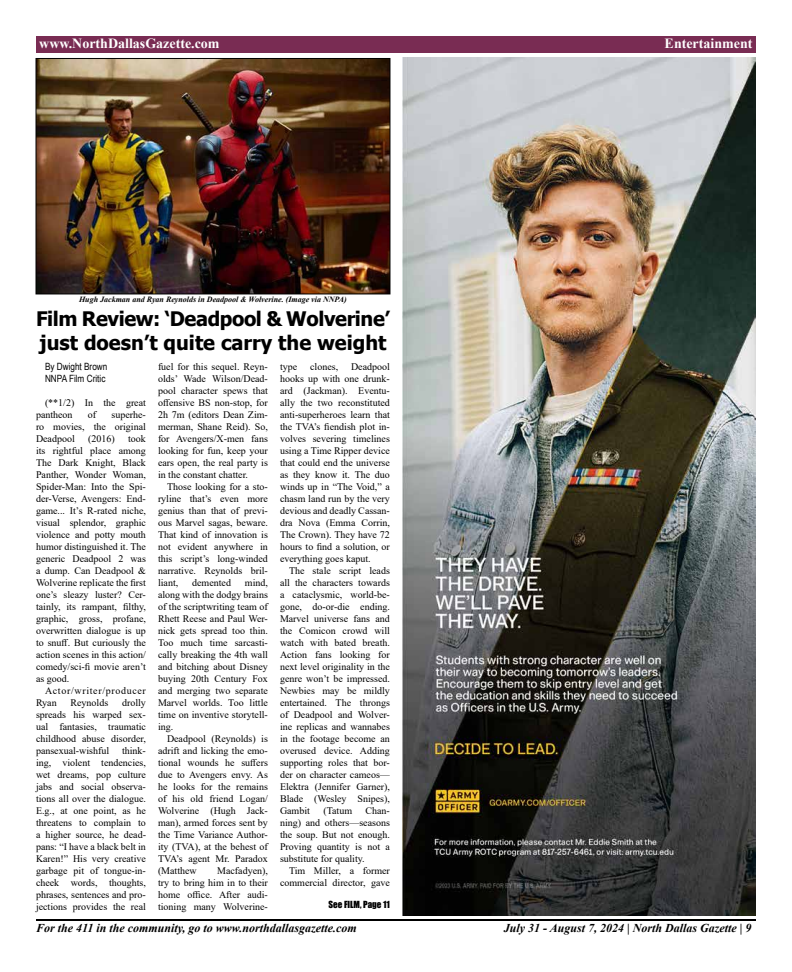
<style>
.page{position:relative;width:792px;height:972px;background:#fff}
.page>*{position:absolute;margin:0;border:0;box-sizing:border-box;transform-origin:0 0}
.t1{font:700 20px/24px "Tahoma";letter-spacing:-.02em;color:#000}
.t2{font:700 14px "Times New Roman";color:#fff}
.t3{font:italic 700 12px "Times New Roman";color:#000}
.t4{font:10px/12px "Times New Roman";color:#000;text-align:justify}
.t5{font:10px/12px "Arial Narrow";color:#000}
.t6{font:10px/12px "Times New Roman";letter-spacing:.065em;color:#000}
.t7{font:9px "Impact";color:#000}
.t8{font:italic 700 8px "Times New Roman";color:#000}
</style>
<div class="page">
<hr style="left:36px;top:919px;width:720px;height:2px;background:#000">
<div style="left:36px;top:36px;width:720px;height:17px;background:#792c53"></div>
<img style="left:402px;top:58px;width:354px;height:857px">
<img style="left:38px;top:60px;width:350px;height:232px">
<div style="left:36px;top:58px;width:354px;height:236px;border:1px solid #000"></div>
<h2 class="t2" style="left:39px;top:33px;width:182px">www.NorthDallasGazette.com</h2>
<h2 class="t2" style="left:665px;top:33px;width:89px">Entertainment</h2>
<p class="t8" style="left:79px;top:294px;width:269px">Hugh Jackman and Ryan Reynolds in Deadpool &amp; Wolverine. (Image via NNPA)</p>
<h1 class="t1" style="left:36px;top:308px;width:355px">Film Review: ‘Deadpool &amp; Wolverine’ just doesn’t quite carry the weight</h1>
<p class="t5" style="left:45px;top:360px;width:64px">By Dwight Brown<br>NNPA Film Critic</p>
<p class="t4" style="left:36px;top:396px;width:111px;text-indent:9px">(**1/2) In the great pantheon</p>
<p class="t4" style="left:36px;top:408px;width:111px;text-indent:76px">superhe&shy;ro movies, the original Deadpool</p>
<p class="t4" style="left:88px;top:408px;width:10px">of</p>
<p class="t4" style="left:36px;top:432px;width:111px;text-indent:92px">took its rightful place among The Dark Knight, Black Panther, Wonder Woman, Spider-Man: Into the Spi&shy;der-Verse, Avengers: End&shy;game... It’s R-rated niche, visual splendor, graphic violence and potty mouth humor distinguished it. The generic Deadpool 2 was a dump. Can Deadpool &amp; Wolverine replicate the first one’s sleazy luster? Cer&shy;tainly, its rampant, filthy, graphic, gross, profane, overwritten dialogue is up to snuff. But curiously the action scenes in this action/ comedy/sci-fi movie aren’t as good.</p>
<p class="t6" style="left:36px;top:684px;width:111px;text-indent:9px">Actor/writer/producer<br>Ryan</p>
<p class="t4" style="left:88px;top:432px;width:28px">(2016)</p>
<p class="t4" style="left:36px;top:696px;width:111px;text-indent:86px">drolly spreads his warped sex&shy;ual fantasies, traumatic childhood abuse disorder, pansexual-wishful</p>
<p class="t4" style="left:71px;top:696px;width:39px">Reynolds</p>
<p class="t4" style="left:36px;top:744px;width:112px;text-indent:86px">think&shy;ing, violent tendencies, wet dreams, pop culture jabs and social observa&shy;tions all over the dialogue.<br>E.g., at one point, as he threatens to complain to a higher source, he dead&shy;pans: “I have a black belt in Karen!” His very creative garbage pit of tongue-in&shy;cheek words, thoughts, phrases, sentences and pro&shy;jections provides the real</p>
<p class="t4" style="left:158px;top:360px;width:111px">fuel for this sequel. Reyn&shy;olds’ Wade Wilson/Dead&shy;pool character spews that offensive BS non-stop, for 2h 7m (editors Dean Zim&shy;merman, Shane Reid). So, for Avengers/X-men fans looking for fun, keep your ears open, the real party is in the constant chatter.</p>
<p class="t4" style="left:158px;top:480px;width:111px;text-indent:9px">Those looking for a sto&shy;ryline that’s even more genius than that of previ&shy;ous Marvel sagas, beware.<br>That kind of innovation is not evident anywhere in this script’s long-winded narrative. Reynolds bril&shy;liant,</p>
<p class="t4" style="left:158px;top:576px;width:111px;text-indent:87px">mind, along with the dodgy brains of the scriptwriting team of Rhett Reese and Paul Wer&shy;nick gets spread too thin.<br>Too much time sarcasti&shy;cally breaking the 4th wall and bitching about Disney buying 20th Century Fox and merging two separate Marvel worlds. Too little time on inventive storytell&shy;ing.</p>
<p class="t4" style="left:158px;top:732px;width:111px;text-indent:9px">Deadpool (Reynolds) is adrift and licking the emo&shy;tional wounds he suffers due to Avengers envy. As he looks for the remains of his old friend Logan/ Wolverine (Hugh Jack&shy;man), armed forces sent by the Time Variance Author&shy;ity (TVA), at the behest of TVA’s agent Mr. Paradox (Matthew</p>
<p class="t4" style="left:192px;top:576px;width:40px">demented</p>
<p class="t4" style="left:158px;top:864px;width:111px;text-indent:59px">Macfadyen), try to bring him in to their home office. After audi&shy;tioning many Wolverine-</p>
<p class="t4" style="left:280px;top:360px;width:111px;text-indent:71px">Deadpool hooks up with one drunk&shy;ard (Jackman). Eventu&shy;ally the two reconstituted anti-superheroes learn that the TVA’s fiendish plot in&shy;volves severing timelines using a Time Ripper device that could end the universe as they know it. The duo winds up in “The Void,” a chasm land run by the very devious and deadly Cassan&shy;dra Nova (Emma Corrin, The Crown). They have 72 hours to find a solution, or everything goes kaput.</p>
<p class="t4" style="left:280px;top:564px;width:111px;text-indent:9px">The stale script leads all the characters towards a cataclysmic, world-be&shy;gone, do-or-die ending.<br>Marvel universe fans and the Comicon crowd will watch with bated breath.<br>Action fans looking for next level originality in the genre won’t be impressed.<br>Newbies may be mildly entertained. The throngs of Deadpool and Wolver&shy;ine replicas and wannabes in the footage become an overused device. Adding supporting roles that bor&shy;der on character cameos— Elektra (Jennifer Garner), Blade (Wesley Snipes), Gambit</p>
<p class="t4" style="left:280px;top:360px;width:19px">type</p>
<p class="t4" style="left:310px;top:360px;width:30px">clones,</p>
<p class="t4" style="left:280px;top:804px;width:111px;text-indent:86px">Chan&shy;ning) and others—seasons the soup. But not enough.<br>Proving quantity is not a substitute for quality.</p>
<p class="t4" style="left:280px;top:864px;width:111px;text-align:right">Tim Miller, a former commercial director, gave</p>
<p class="t4" style="left:323px;top:804px;width:30px">(Tatum</p>
<p class="t7" style="left:329px;top:898px;width:63px">See FILM, Page 11</p>
<p class="t3" style="left:36px;top:920px;width:322px">For the 411 in the community, go to www.northdallasgazette.com</p>
<p class="t3" style="left:504px;top:920px;width:249px">July 31 - August 7, 2024 | North Dallas Gazette | 9</p>
</div>
